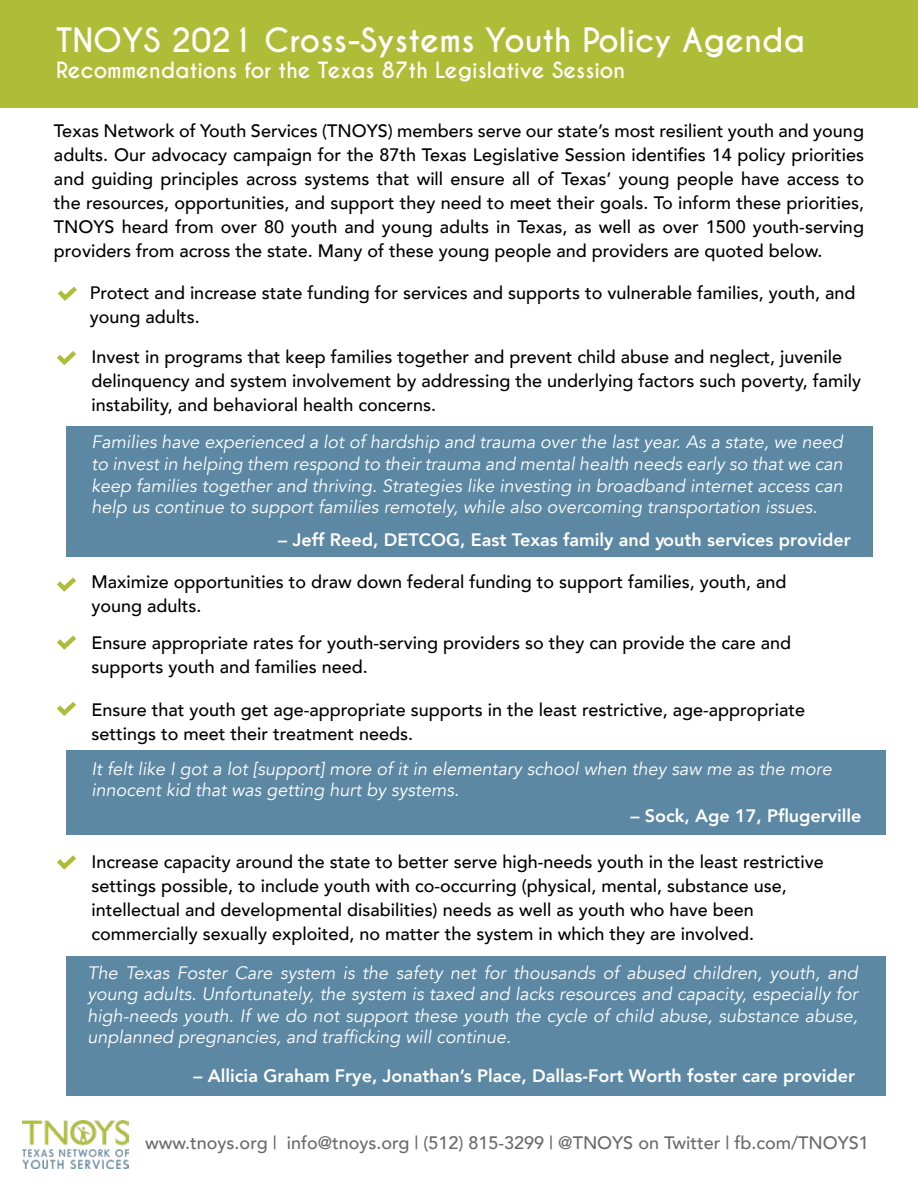
<style>
.page{position:relative;width:918px;height:1188px;background:#fff}
.page>*{position:absolute;margin:0;border:0;box-sizing:border-box;transform-origin:0 0}
.t1{font:700 31.5px "Caviar Dreams";color:#fff}
.t2{font:700 21px "Caviar Dreams";color:#fff}
.t3{font:500 18px/24px "Avenir";color:#000}
.t4{font:italic 18px/21.6px "Avenir";color:#fff;text-align:justify}
.t5{font:800 18px "Avenir";color:#fff}
.t6{font:500 18px "Avenir";color:#6a6a6a}
</style>
<div class="page">
<img style="left:23px;top:1121px;width:105px;height:47px">
<div style="left:67px;top:750px;width:819px;height:85px;background:#5c88a4"></div>
<div style="left:67px;top:956px;width:819px;height:140px;background:#5c88a4"></div>
<div style="left:67px;top:427px;width:806px;height:130px;background:#5c88a4"></div>
<div style="left:0;top:0;width:918px;height:107px;background:#aebd38"></div>
<svg style="left:57px;top:351px;width:19px;height:15px"></svg>
<svg style="left:57px;top:577px;width:19px;height:15px"></svg>
<svg style="left:57px;top:635px;width:19px;height:15px"></svg>
<svg style="left:57px;top:701px;width:19px;height:15px"></svg>
<svg style="left:57px;top:855px;width:19px;height:15px"></svg>
<svg style="left:57px;top:286px;width:20px;height:15px"></svg>
<h1 class="t1" style="left:56px;top:21px;width:750px">TNOYS 2021 Cross-Systems Youth Policy Agenda</h1>
<p class="t2" style="left:56px;top:57px;width:570px">Recommendations for the Texas 87th Legislative Session</p>
<p class="t3" style="left:54px;top:118px;width:812px;text-align:justify">Texas Network of Youth Services (TNOYS) members serve our state’s most resilient youth and young adults. Our advocacy campaign for the 87th Texas Legislative Session identifies 14 policy priorities and guiding principles across systems that will ensure all of Texas’ young people have access to the resources, opportunities, and support they need to meet their goals. To inform these priorities, TNOYS heard from over 80 youth and young adults in Texas, as well as over 1500 youth-serving providers from across the state. Many of these young people and providers are quoted below.</p>
<p class="t3" style="left:90px;top:280px;width:767px">Protect and increase state funding for services and supports to vulnerable families, youth, and young adults.</p>
<p class="t3" style="left:91px;top:344px;width:771px">Invest in programs that keep families together and prevent child abuse and neglect, juvenile delinquency and system involvement by addressing the underlying factors such poverty, family instability, and behavioral health concerns.</p>
<p class="t4" style="left:91px;top:432px;width:753px">Families have experienced a lot of hardship and trauma over the last year. As a state, we need to invest in helping them respond to their trauma and mental health needs early so that we can keep families together and thriving. Strategies like investing in broadband internet access can help us continue to support families remotely, while also overcoming transportation issues.</p>
<p class="t5" style="left:278px;top:526px;width:574px">– Jeff Reed, DETCOG, East Texas family and youth services provider</p>
<p class="t3" style="left:91px;top:569px;width:697px">Maximize opportunities to draw down federal funding to support families, youth, and young adults.</p>
<p class="t3" style="left:91px;top:630px;width:701px">Ensure appropriate rates for youth-serving providers so they can provide the care and supports youth and families need.</p>
<p class="t3" style="left:91px;top:696px;width:715px">Ensure that youth get age-appropriate supports in the least restrictive, age-appropriate settings to meet their treatment needs.</p>
<p class="t4" style="left:91px;top:758px;width:742px">It felt like I got a lot [support] more of it in elementary school when they saw me as the more innocent kid that was getting hurt by systems.</p>
<p class="t5" style="left:631px;top:802px;width:233px">– Sock, Age 17, Pflugerville</p>
<p class="t3" style="left:91px;top:849px;width:734px">Increase capacity around the state to better serve high-needs youth in the least restrictive settings possible, to include youth with co-occurring (physical, mental, substance use, intellectual and developmental disabilities) needs as well as youth who have been commercially sexually exploited, no matter the system in which they are involved.</p>
<p class="t4" style="left:88px;top:962px;width:772px">The Texas Foster Care system is the safety net for thousands of abused children, youth, and young adults. Unfortunately, the system is taxed and lacks resources and capacity, especially for high-needs youth. If we do not support these youth the cycle of child abuse, substance abuse, unplanned pregnancies, and trafficking will continue.</p>
<p class="t5" style="left:194px;top:1061px;width:663px">– Allicia Graham Frye, Jonathan’s Place, Dallas-Fort Worth foster care provider</p>
<p class="t6" style="left:145px;top:1127px;width:725px">www.tnoys.org | info@tnoys.org | (512) 815-3299 | @TNOYS on Twitter | fb.com/TNOYS1</p>
</div>
